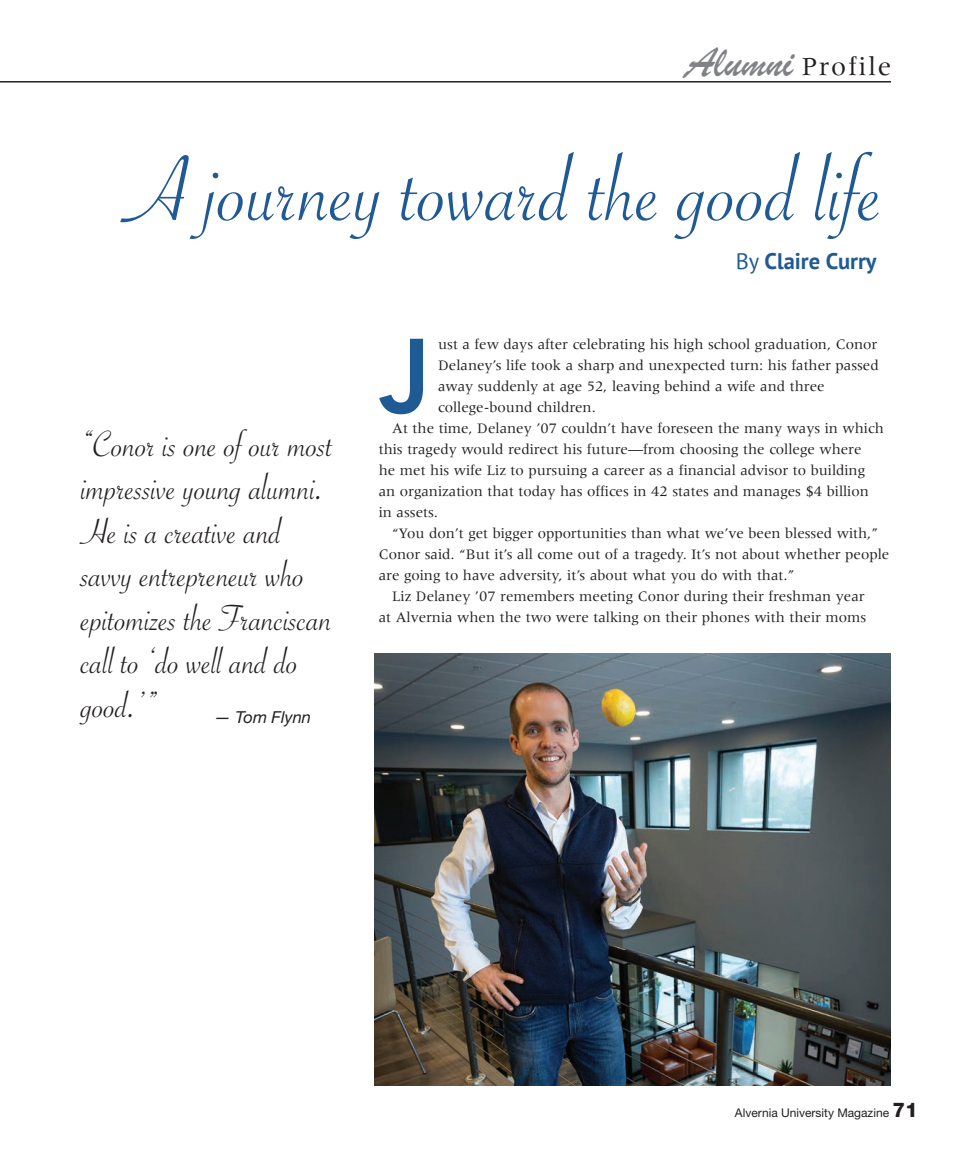
<style>
.page{position:relative;width:972px;height:1175px;background:#fff}
.page>*{position:absolute;margin:0;border:0;box-sizing:border-box;transform-origin:0 0}
.Body{font:600 103.95px "Avenir Next";color:#205a94}
.t1{font:99px "Savoye Let Plain";color:#205a94}
.Body-2{font:39px/43.5px "Savoye Let Plain";color:#231f20}
.t2{font:27px "Meridien";letter-spacing:.075em;color:#231f20}
.t3{font:700 22.5px "PT Sans";color:#205a94}
.t4{font:italic 16.5px "Helvetica Neue";color:#231f20}
.Body-3{font:15px/21px "Meridien";color:#231f20}
.t5{font:12px "Helvetica Neue";color:#231f20}
.s1{font-family:"Brush Script";font-size:45px;color:#808285}
.s2{font-weight:400}
.s3{font-weight:800;font-size:20.25px}
</style>
<div class="page">
<hr style="left:0;top:81px;width:891px;height:1px;background:#231f20">
<img style="left:375px;top:653px;width:516px;height:432px">
<h3 class="t2" style="left:686px;top:52px;width:207px"><span class="s1">Alumni</span> Profile</h3>
<p class="t1" style="left:124px;top:125px;width:761px">A journey toward the good life</p>
<p class="t3" style="left:736px;top:246px;width:142px"><span class="s2">By</span> Claire Curry</p>
<p class="Body-2" style="left:81px;top:422px;width:254px">“Conor is one of our most impressive young alumni.<br>He is a creative and savvy entrepreneur who epitomizes the Franciscan call to ‘do well and do good.’”</p>
<p class="t4" style="left:214px;top:707px;width:98px">— Tom Flynn</p>
<p class="Body" style="left:379px;top:287px;width:53px">J</p>
<p class="Body-3" style="left:438px;top:334px;width:442px">ust a few days after celebrating his high school graduation, Conor Delaney’s life took a sharp and unexpected turn: his father passed away suddenly at age 52, leaving behind a wife and three college-bound children.</p>
<p class="Body-3" style="left:379px;top:418px;width:507px;text-indent:13px">At the time, Delaney ’07 couldn’t have foreseen the many ways in which this tragedy would redirect his future—from choosing the college where<br>he met his wife Liz to pursuing a career as a financial advisor to building an organization that today has offices in 42 states and manages $4 billion in assets.</p>
<p class="Body-3" style="left:379px;top:523px;width:512px;text-indent:13px">“You don’t get bigger opportunities than what we’ve been blessed with,”<br>Conor said. “But it’s all come out of a tragedy. It’s not about whether people are going to have adversity, it’s about what you do with that.”</p>
<p class="Body-3" style="left:379px;top:586px;width:489px;text-align:right">Liz Delaney ’07 remembers meeting Conor during their freshman year at Alvernia when the two were talking on their phones with their moms</p>
<p class="t5" style="left:735px;top:1105px;width:185px">Alvernia University Magazine <span class="s3">71</span></p>
</div>
